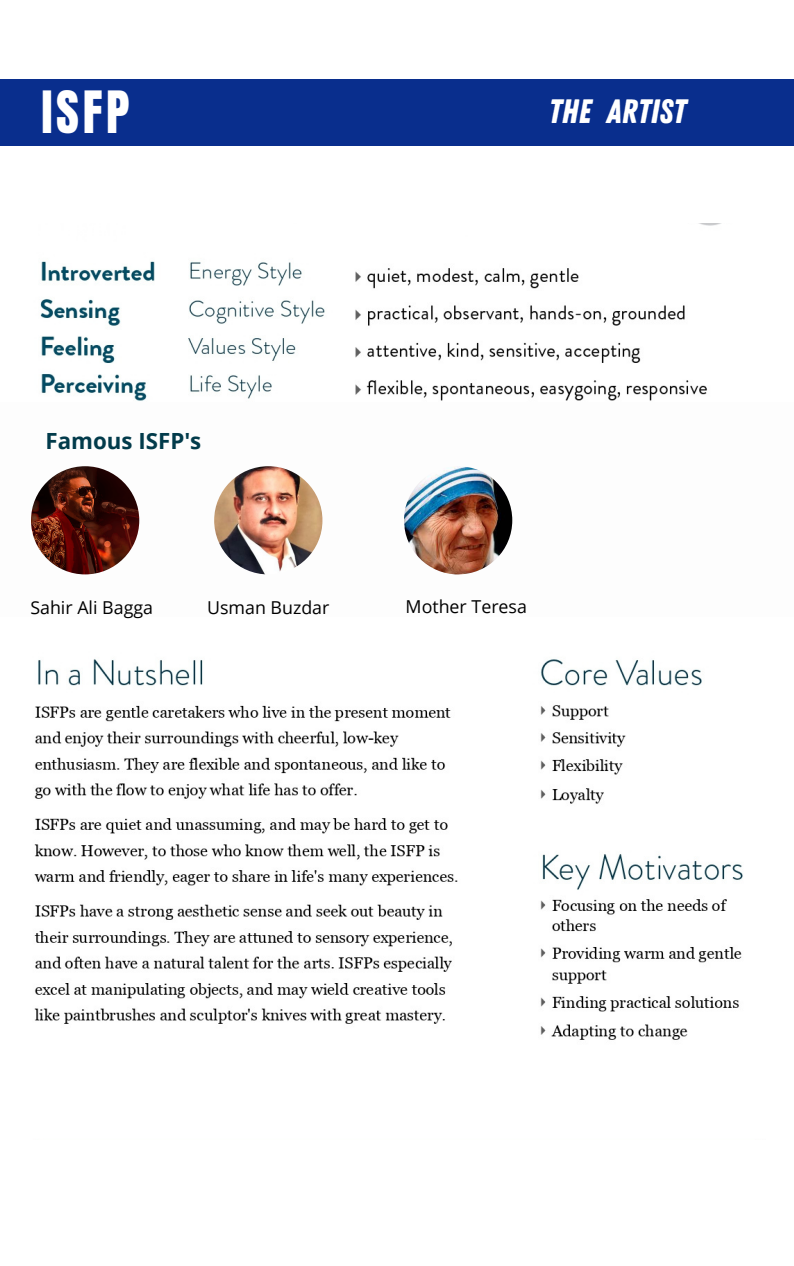
<style>
.page{position:relative;width:794px;height:1266px;background:#fff}
.page>*{position:absolute;margin:0;border:0;box-sizing:border-box;transform-origin:0 0}
.t1{font:49.5px "Anton";color:#fff}
.t2{font:33.75px "Zing Rust Base";color:#fff}
.t3{font:700 22.27px "Open Sans";color:#023b4b}
.t4{font:17.77px "Open Sans";color:#000}
</style>
<div class="page">
<img style="left:34px;top:223px;width:709px;height:817px">
<div style="left:0;top:79px;width:793px;height:67px;background:#092e8d"></div>
<div style="left:0;top:402px;width:793px;height:215px;background:#fdfdfd"></div>
<img style="left:31px;top:466px;width:108px;height:108px;border-radius:50%">
<img style="left:404px;top:466px;width:108px;height:108px;border-radius:50%">
<img style="left:214px;top:466px;width:108px;height:108px;border-radius:50%">
<p class="t1" style="left:41px;top:76px;width:90px">ISFP</p>
<p class="t2" style="left:548px;top:92px;width:139px">THE ARTIST</p>
<p class="t3" style="left:45px;top:425px;width:157px">Famous ISFP's</p>
<p class="t4" style="left:30px;top:595px;width:124px">Sahir Ali Bagga</p>
<p class="t4" style="left:207px;top:595px;width:124px">Usman Buzdar</p>
<p class="t4" style="left:405px;top:594px;width:123px">Mother Teresa</p>
</div>
